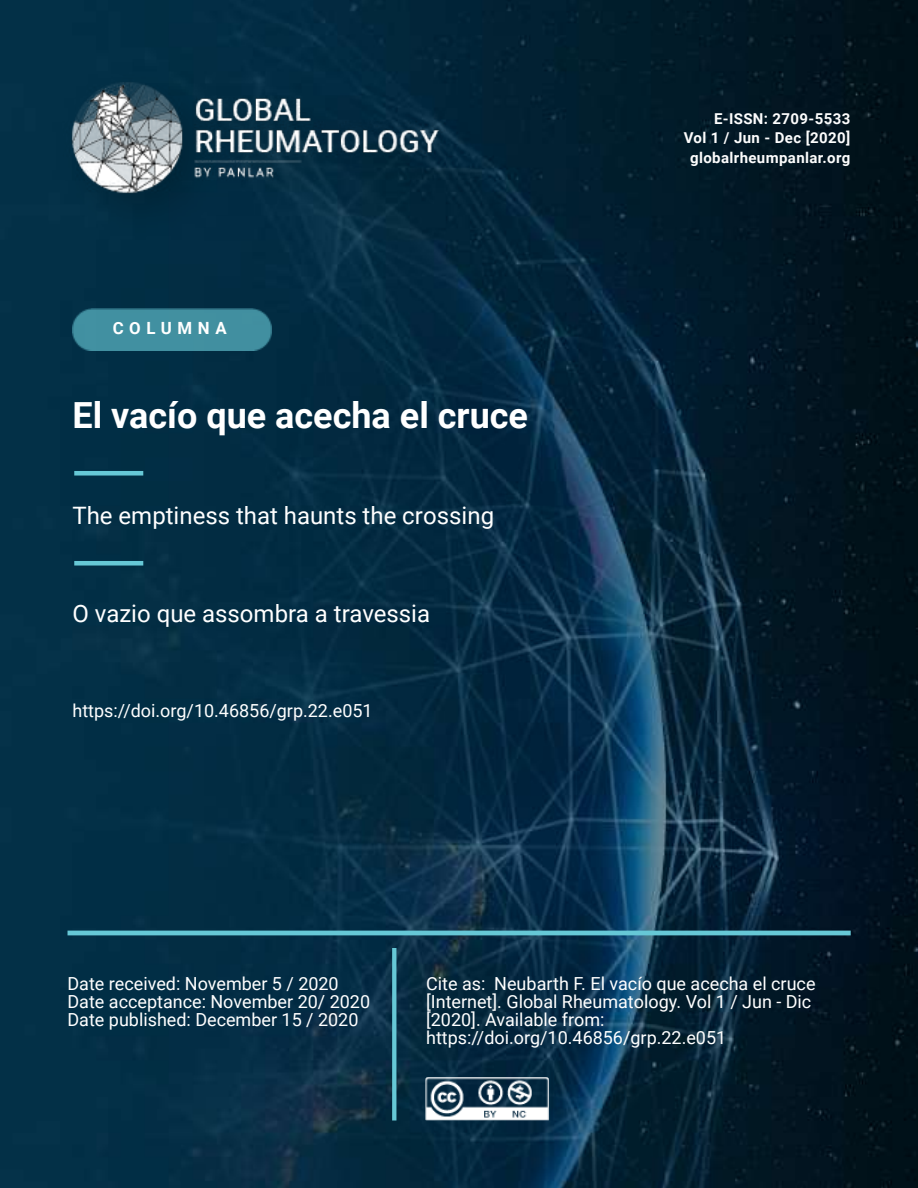
<style>
.page{position:relative;width:918px;height:1188px;background:#fff}
.page>*{position:absolute;margin:0;border:0;box-sizing:border-box;transform-origin:0 0}
.t1{font:700 36px "Roboto";color:#fff}
.t2{font:24px "Roboto";color:#fff}
.t3{font:18px/18px "Roboto";color:#fff}
.t4{font:700 16.8px "Roboto";letter-spacing:.335em;color:#fff}
.t5{font:700 15px/19.6px "Roboto";letter-spacing:.025em;color:#fdfdfd;text-align:right}
</style>
<div class="page">
<img style="left:0;top:0;width:918px;height:1188px">
<img style="left:39px;top:50px;width:465px;height:208px">
<img style="left:72px;top:308px;width:200px;height:42px">
<div style="left:74px;top:471px;width:69px;height:5px;background:#66c8d6"></div>
<div style="left:74px;top:561px;width:69px;height:5px;background:#66c8d6"></div>
<svg style="left:392px;top:948px;width:4px;height:172px"></svg>
<hr style="left:68px;top:931px;width:782px;height:4px;background:#66c8d6">
<img style="left:425px;top:1077px;width:123px;height:43px">
<p class="t4" style="left:113px;top:319px;width:116px">COLUMNA</p>
<h1 class="t1" style="left:72px;top:394px;width:457px">El vacío que acecha el cruce</h1>
<h2 class="t2" style="left:72px;top:502px;width:423px">The emptiness that haunts the crossing</h2>
<h2 class="t2" style="left:72px;top:600px;width:359px">O vazio que assombra a travessia</h2>
<p class="t3" style="left:72px;top:702px;width:302px">https://doi.org/10.46856/grp.22.e051</p>
<p class="t5" style="left:684px;top:109px;width:168px">E-ISSN: 2709-5533<br>Vol 1 / Jun - Dec [2020] globalrheumpanlar.org</p>
<p class="t3" style="left:68px;top:975px;width:304px">Date received: November 5 / 2020<br>Date acceptance: November 20/ 2020<br>Date published: December 15 / 2020</p>
<p class="t3" style="left:426px;top:975px;width:391px">Cite as: Neubarth F. El vacío que acecha el cruce [Internet]. Global Rheumatology. Vol 1 / Jun - Dic [2020]. Available from: https://doi.org/10.46856/grp.22.e051</p>
</div>
